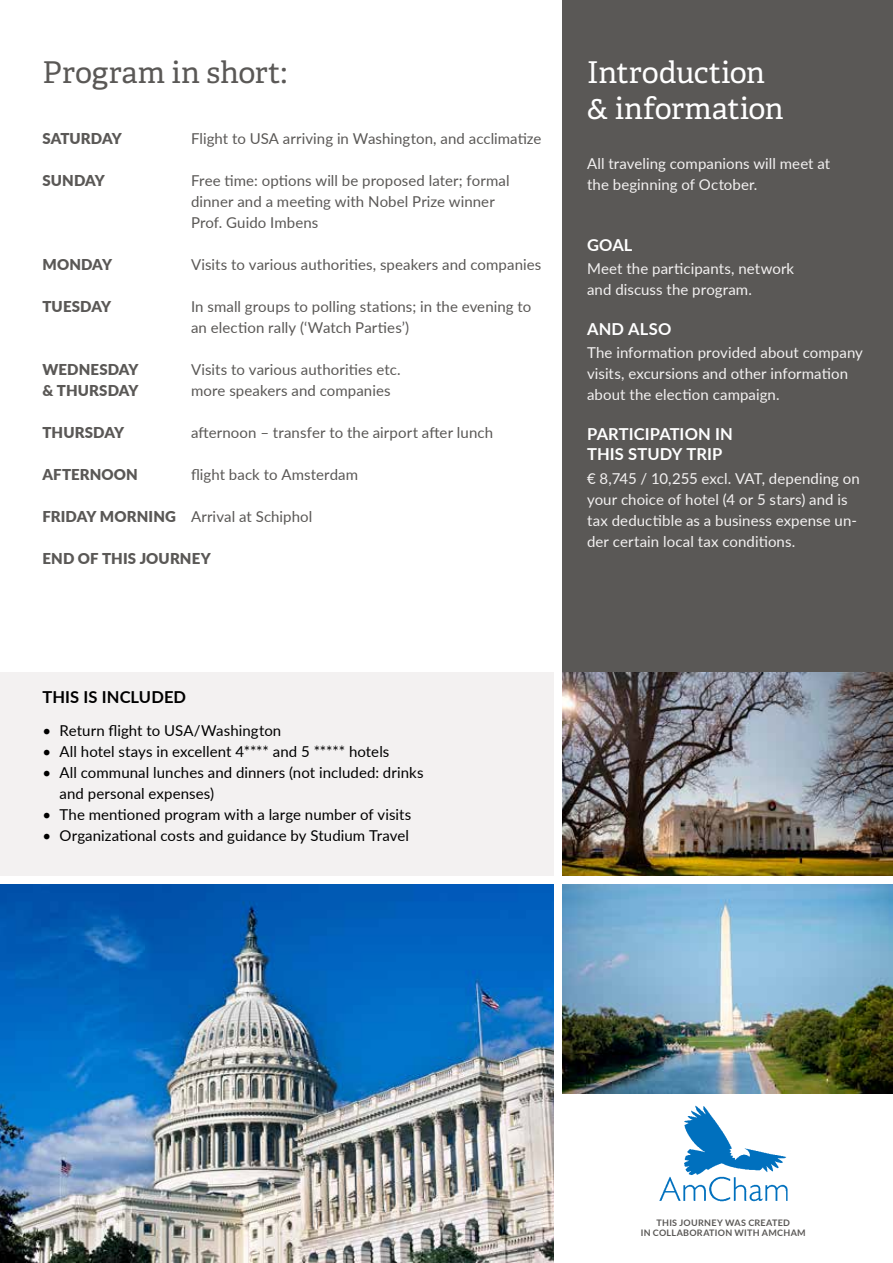
<style>
.page{position:relative;width:893px;height:1263px;background:#fff}
.page>*{position:absolute;margin:0;border:0;box-sizing:border-box;transform-origin:0 0}
.t1{font:30px/36px "Adelle";letter-spacing:-.005em;color:#fff}
.t2{font:30px "Adelle";color:#5a5856}
.t3{font:700 16.5px/19.8px "Lato";letter-spacing:.01em;color:#fff}
.t4{font:700 16.5px "Lato";letter-spacing:.01em;color:#000}
.t5{font:15px/21px "Lato";letter-spacing:.005em;color:#5a5856}
.t6{font:15px/21px "Lato";letter-spacing:.005em;color:#f3f1f1}
.t7{font:15px/21px "Lato";letter-spacing:.005em;color:#000}
.t8{font:900 15px "Lato";letter-spacing:.01em;color:#5a5856}
.t9{font:700 9px/10.8px "Lato";letter-spacing:.03em;color:#5a5856;text-align:center}
.s1{font-weight:900}
</style>
<div class="page">
<div style="left:562px;top:0;width:331px;height:673px;background:#5a5856"></div>
<div style="left:0;top:672px;width:554px;height:203px;background:#f3f1f1"></div>
<img style="left:562px;top:673px;width:331px;height:202px">
<img style="left:562px;top:884px;width:331px;height:209px">
<img style="left:659px;top:1105px;width:129px;height:97px">
<img style="left:0;top:884px;width:554px;height:379px">
<h1 class="t2" style="left:43px;top:54px;width:246px">Program in short:</h1>
<p class="t8" style="left:43px;top:127px;width:81px">SATURDAY</p>
<p class="t5" style="left:191px;top:127px;width:352px">Flight to USA arriving in Washington, and acclimatize</p>
<p class="t8" style="left:43px;top:169px;width:64px">SUNDAY</p>
<p class="t5" style="left:191px;top:169px;width:320px">Free time: options will be proposed later; formal dinner and a meeting with Nobel Prize winner<br>Prof. Guido Imbens</p>
<p class="t8" style="left:43px;top:253px;width:71px">MONDAY</p>
<p class="t5" style="left:191px;top:253px;width:352px">Visits to various authorities, speakers and companies</p>
<p class="t8" style="left:43px;top:295px;width:70px">TUESDAY</p>
<p class="t5" style="left:191px;top:295px;width:342px">In small groups to polling stations; in the evening to an election rally (‘Watch Parties’)</p>
<p class="t8" style="left:43px;top:358px;width:98px">WEDNESDAY</p>
<p class="t5" style="left:191px;top:358px;width:211px">Visits to various authorities etc.</p>
<p class="t8" style="left:43px;top:379px;width:98px">&amp; THURSDAY</p>
<p class="t5" style="left:191px;top:379px;width:201px">more speakers and companies</p>
<p class="t8" style="left:43px;top:421px;width:83px">THURSDAY</p>
<p class="t5" style="left:191px;top:421px;width:304px">afternoon – transfer to the airport after lunch</p>
<p class="t8" style="left:43px;top:463px;width:97px">AFTERNOON</p>
<p class="t5" style="left:191px;top:463px;width:169px">flight back to Amsterdam</p>
<p class="t5" style="left:43px;top:505px;width:271px"><span class="s1">FRIDAY MORNING</span> Arrival at Schiphol</p>
<p class="t8" style="left:43px;top:547px;width:170px">END OF THIS JOURNEY</p>
<h1 class="t1" style="left:587px;top:55px;width:198px">Introduction &amp; information</h1>
<p class="t6" style="left:587px;top:152px;width:245px">All traveling companions will meet at the beginning of October.</p>
<p class="t3" style="left:587px;top:235px;width:47px">GOAL</p>
<p class="t6" style="left:587px;top:257px;width:209px">Meet the participants, network and discuss the program.</p>
<p class="t3" style="left:587px;top:319px;width:86px">AND ALSO</p>
<p class="t6" style="left:587px;top:341px;width:277px">The information provided about company visits, excursions and other information about the election campaign.</p>
<p class="t3" style="left:587px;top:424px;width:147px">PARTICIPATION IN<br>THIS STUDY TRIP</p>
<p class="t6" style="left:587px;top:467px;width:274px">€ 8,745 / 10,255 excl. VAT, depending on your choice of hotel (4 or 5 stars) and is tax deductible as a business expense un&shy;der certain local tax conditions.</p>
<p class="t4" style="left:43px;top:685px;width:145px">THIS IS INCLUDED</p>
<p class="t7" style="left:43px;top:719px;width:240px">• Return flight to USA/Washington</p>
<p class="t7" style="left:43px;top:740px;width:348px">• All hotel stays in excellent 4**** and 5 ***** hotels</p>
<p class="t7" style="left:60px;top:761px;width:365px;text-indent:-17px">• All communal lunches and dinners (not included: drinks and personal expenses)</p>
<p class="t7" style="left:43px;top:803px;width:370px">• The mentioned program with a large number of visits</p>
<p class="t7" style="left:43px;top:824px;width:368px">• Organizational costs and guidance by Studium Travel</p>
<p class="t9" style="left:641px;top:1216px;width:166px">THIS JOURNEY WAS CREATED<br>IN COLLABORATION WITH AMCHAM</p>
</div>
